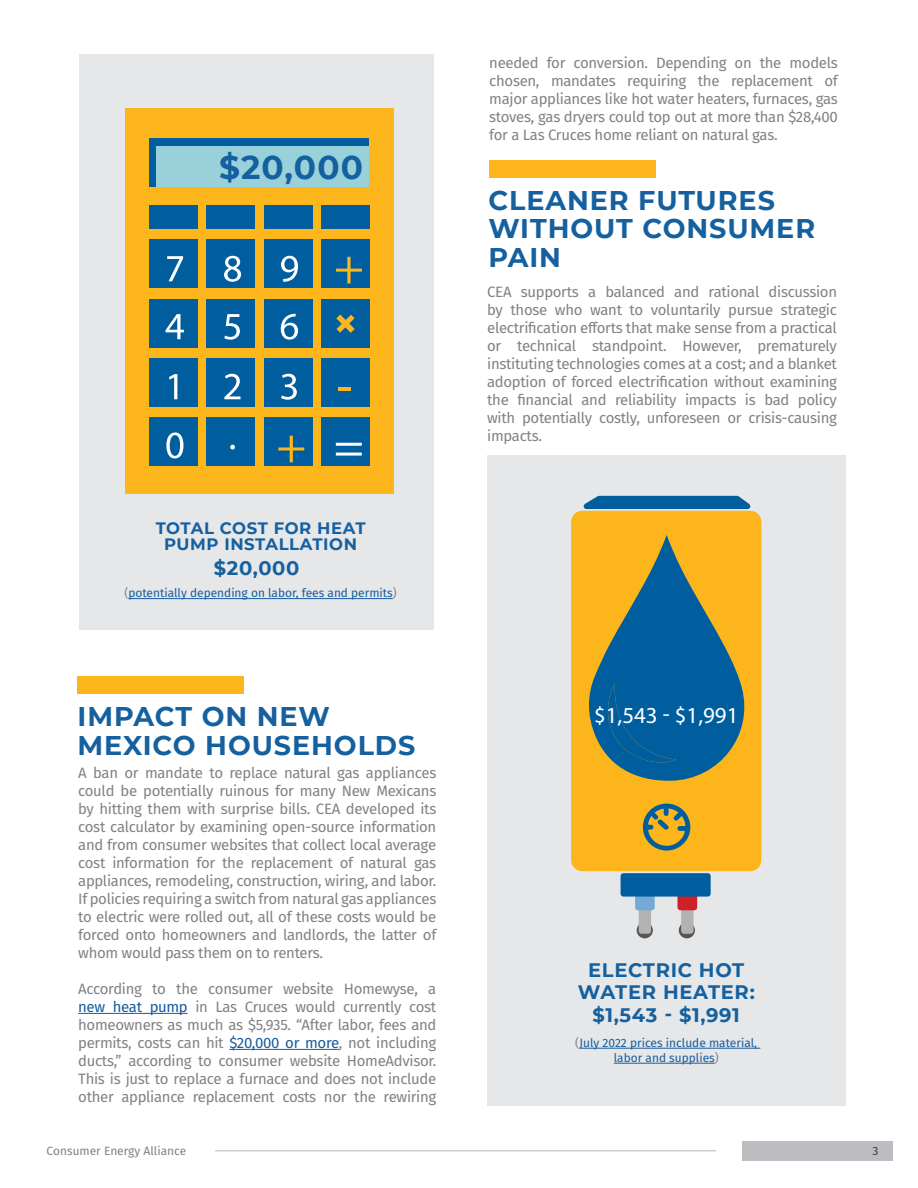
<style>
.page{position:relative;width:918px;height:1188px;background:#fff}
.page>*{position:absolute;margin:0;border:0;box-sizing:border-box;transform-origin:0 0}
.Headline_2{font:700 32.7px "Montserrat";color:#15609f}
.Headline_2-2{font:700 27px/28.5px "Montserrat";letter-spacing:.035em;color:#15609f}
.Headline_3{font:22.95px "Myriad Pro";color:#fff}
.Headline_2-3{font:700 19.5px "Montserrat";letter-spacing:.035em;color:#15609f}
.Headline_2-4{font:700 16.5px "Montserrat";letter-spacing:.035em;color:#15609f}
.Body_Text{font:15px/18px "Fira Sans";letter-spacing:-.02em;color:#808285;text-align:justify}
.Body_Text-2{font:12px "Fira Sans";color:#175d9e}
.t1{font:12px "Fira Sans";color:#808285}
.t2{font:12px "Fira Sans";color:#3e3e3f}
.s1{color:#808285}
.s2{color:#175d9e}
</style>
<div class="page">
<div style="left:489px;top:161px;width:166px;height:17px;background:#fcb61c"></div>
<div style="left:80px;top:54px;width:354px;height:576px;background:#e6e7e9"></div>
<hr style="left:128px;top:598px;width:265px;height:1px;background:#175d9e">
<div style="left:125px;top:108px;width:269px;height:386px;background:#fcb51a"></div>
<div style="left:150px;top:139px;width:219px;height:48px;background:#005e9e"></div>
<div style="left:156px;top:146px;width:213px;height:41px;background:#99d1db"></div>
<div style="left:321px;top:240px;width:48px;height:48px;background:#005e9e"></div>
<div style="left:264px;top:418px;width:48px;height:48px;background:#005e9e"></div>
<div style="left:321px;top:299px;width:48px;height:48px;background:#005e9e"></div>
<div style="left:150px;top:240px;width:48px;height:48px;background:#005e9e"></div>
<div style="left:207px;top:240px;width:48px;height:48px;background:#005e9e"></div>
<div style="left:264px;top:240px;width:48px;height:48px;background:#005e9e"></div>
<div style="left:150px;top:299px;width:48px;height:48px;background:#005e9e"></div>
<div style="left:150px;top:358px;width:48px;height:49px;background:#005e9e"></div>
<div style="left:150px;top:418px;width:48px;height:48px;background:#005e9e"></div>
<div style="left:207px;top:418px;width:48px;height:48px;background:#005e9e"></div>
<div style="left:207px;top:299px;width:48px;height:48px;background:#005e9e"></div>
<div style="left:264px;top:299px;width:48px;height:48px;background:#005e9e"></div>
<div style="left:207px;top:358px;width:48px;height:49px;background:#005e9e"></div>
<div style="left:264px;top:358px;width:48px;height:49px;background:#005e9e"></div>
<div style="left:321px;top:358px;width:48px;height:49px;background:#005e9e"></div>
<div style="left:321px;top:418px;width:48px;height:48px;background:#005e9e"></div>
<div style="left:150px;top:205px;width:48px;height:24px;background:#005e9e"></div>
<div style="left:207px;top:205px;width:48px;height:24px;background:#005e9e"></div>
<div style="left:264px;top:205px;width:48px;height:24px;background:#005e9e"></div>
<div style="left:321px;top:205px;width:48px;height:24px;background:#005e9e"></div>
<svg style="left:169px;top:374px;width:8px;height:25px"></svg>
<svg style="left:224px;top:374px;width:16px;height:25px"></svg>
<svg style="left:281px;top:374px;width:16px;height:26px"></svg>
<svg style="left:166px;top:314px;width:18px;height:25px"></svg>
<svg style="left:224px;top:314px;width:16px;height:26px"></svg>
<svg style="left:281px;top:314px;width:17px;height:26px"></svg>
<svg style="left:167px;top:256px;width:16px;height:25px"></svg>
<svg style="left:224px;top:256px;width:17px;height:26px"></svg>
<svg style="left:281px;top:256px;width:17px;height:26px"></svg>
<svg style="left:166px;top:432px;width:17px;height:26px"></svg>
<svg style="left:230px;top:445px;width:5px;height:5px"></svg>
<svg style="left:278px;top:436px;width:26px;height:26px"></svg>
<svg style="left:336px;top:257px;width:26px;height:27px"></svg>
<svg style="left:336px;top:315px;width:19px;height:18px"></svg>
<svg style="left:338px;top:388px;width:13px;height:3px"></svg>
<hr style="left:336px;top:443px;width:26px;height:3px;background:#fff">
<hr style="left:336px;top:453px;width:26px;height:3px;background:#fff">
<div style="left:78px;top:676px;width:166px;height:18px;background:#fcb61c"></div>
<hr style="left:78px;top:1013px;width:109px;height:1px;background:#175d9e">
<hr style="left:229px;top:1049px;width:110px;height:1px;background:#175d9e">
<div style="left:487px;top:455px;width:358px;height:651px;background:#e6e7e9"></div>
<svg style="left:637px;top:922px;width:16px;height:16px"></svg>
<div style="left:679px;top:922px;width:16px;height:16px;background:#555656;border-radius:50%"></div>
<svg style="left:581px;top:495px;width:170px;height:16px;background:#367dac"></svg>
<svg style="left:681px;top:910px;width:13px;height:24px"></svg>
<div style="left:639px;top:905px;width:12px;height:29px;background:#b2b2b2"></div>
<div style="left:677px;top:891px;width:20px;height:19px;background:#cd2027"></div>
<div style="left:635px;top:891px;width:20px;height:19px;background:#76aad5"></div>
<div style="left:621px;top:873px;width:90px;height:24px;background:#005e9e;border:6px solid #005e9e"></div>
<div style="left:571px;top:511px;width:190px;height:360px;background:#fcb61c"></div>
<svg style="left:643px;top:804px;width:47px;height:47px"></svg>
<svg style="left:587px;top:535px;width:167px;height:246px"></svg>
<hr style="left:579px;top:1048px;width:181px;height:1px;background:#175d9e">
<hr style="left:614px;top:1063px;width:101px;height:1px;background:#175d9e">
<div style="left:742px;top:1141px;width:150px;height:20px;background:#bcbdc0"></div>
<hr style="left:215px;top:1150px;width:501px;height:1px;background:#bcbdc0">
<p class="Headline_2" style="left:219px;top:144px;width:145px">$20,000</p>
<p class="Headline_2-4" style="left:156px;top:516px;width:211px">TOTAL COST FOR HEAT</p>
<p class="Headline_2-4" style="left:164px;top:532px;width:194px">PUMP INSTALLATION</p>
<p class="Headline_2-3" style="left:214px;top:554px;width:87px">$20,000</p>
<p class="Body_Text-2" style="left:125px;top:584px;width:274px"><span class="s1">(</span>potentially depending on labor, fees and permits<span class="s1">)</span></p>
<p class="Headline_2-2" style="left:78px;top:701px;width:339px">IMPACT ON NEW<br>MEXICO HOUSEHOLDS</p>
<p class="Body_Text" style="left:78px;top:763px;width:360px">A ban or mandate to replace natural gas appliances could be potentially ruinous for many New Mexicans by hitting them with surprise bills. CEA developed its cost calculator by examining open-source information and from consumer websites that collect local average cost information for the replacement of natural gas appliances, remodeling, construction, wiring, and labor.<br>If policies requiring a switch from natural gas appliances to electric were rolled out, all of these costs would be forced onto homeowners and landlords, the latter of whom would pass them on to renters.</p>
<p class="Body_Text" style="left:78px;top:979px;width:360px">According to the consumer website Homewyse, a <span class="s2">new heat pump</span> in Las Cruces would currently cost homeowners as much as $5,935. “After labor, fees and permits, costs can hit <span class="s2">$20,000 or more</span>, not including ducts,” according to consumer website HomeAdvisor.<br>This is just to replace a furnace and does not include other appliance replacement costs nor the rewiring</p>
<p class="Body_Text" style="left:489px;top:53px;width:350px">needed for conversion. Depending on the models chosen, mandates requiring the replacement of major appliances like hot water heaters, furnaces, gas stoves, gas dryers could top out at more than $28,400 for a Las Cruces home reliant on natural gas.</p>
<p class="Headline_2-2" style="left:488px;top:185px;width:328px">CLEANER FUTURES<br>WITHOUT CONSUMER<br>PAIN</p>
<p class="Body_Text" style="left:487px;top:282px;width:351px">CEA supports a balanced and rational discussion by those who want to voluntarily pursue strategic electrification efforts that make sense from a practical or technical standpoint. However, prematurely instituting technologies comes at a cost; and a blanket adoption of forced electrification without examining the financial and reliability impacts is bad policy with potentially costly, unforeseen or crisis-causing impacts.</p>
<p class="Headline_3" style="left:594px;top:701px;width:146px">$1,543 - $1,991</p>
<p class="Headline_2-3" style="left:588px;top:956px;width:158px">ELECTRIC HOT</p>
<p class="Headline_2-3" style="left:578px;top:978px;width:179px">WATER HEATER:</p>
<p class="Headline_2-3" style="left:593px;top:1001px;width:149px">$1,543 - $1,991</p>
<p class="Body_Text-2" style="left:575px;top:1034px;width:183px"><span class="s1">(</span>July 2022 prices include material,</p>
<p class="Body_Text-2" style="left:614px;top:1049px;width:106px">labor and supplies<span class="s1">)</span></p>
<p class="t1" style="left:47px;top:1142px;width:141px">Consumer Energy Alliance</p>
<p class="t2" style="left:872px;top:1142px;width:7px">3</p>
</div>
